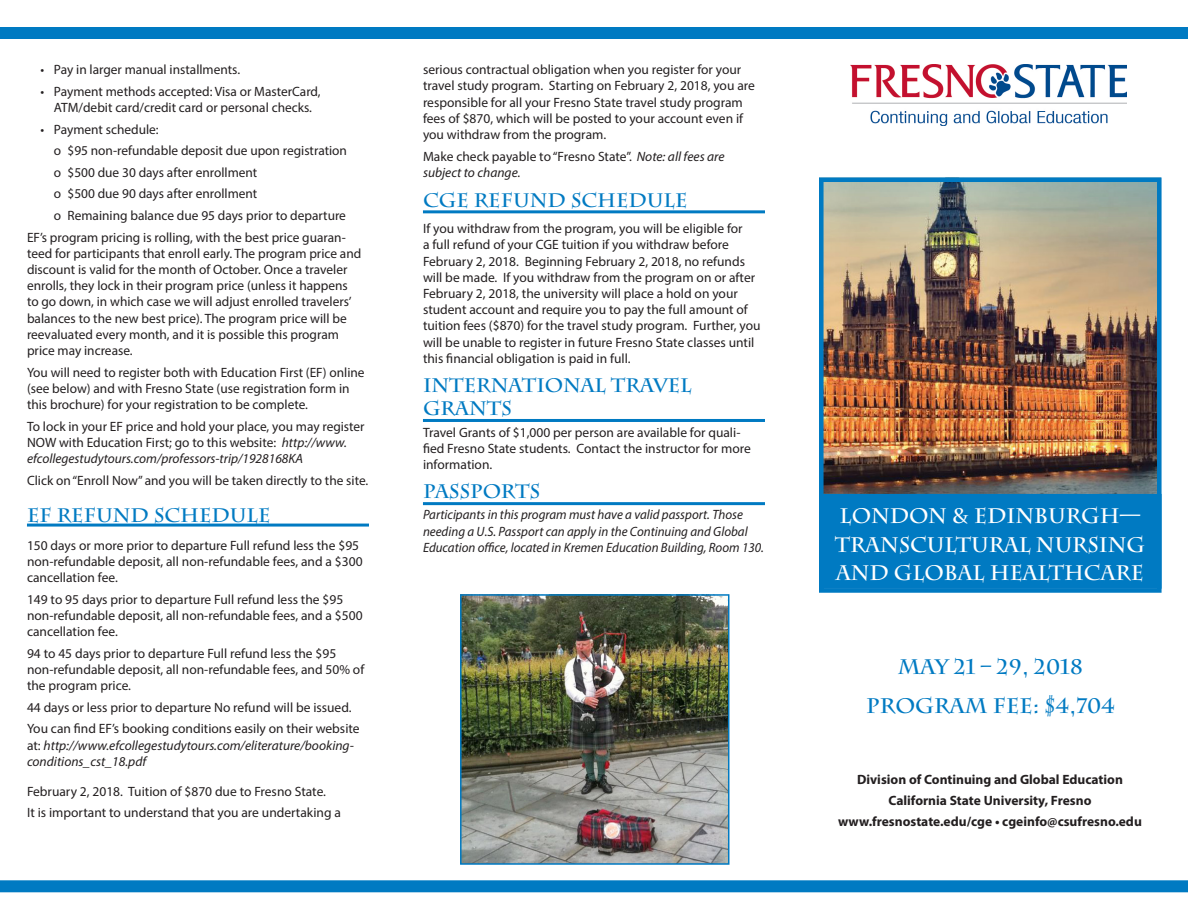
<style>
.page{position:relative;width:1188px;height:918px;background:#fff}
.page>*{position:absolute;margin:0;border:0;box-sizing:border-box;transform-origin:0 0}
.t1{font:700 21px/28.5px "Charlemagne Std";color:#fff}
.t2{font:700 21px "Charlemagne Std";color:#007ac2}
.t3{font:700 19.5px/23.4px "Charlemagne Std";color:#007ac2}
.t4{font:13.5px/16.2px "Myriad Pro";color:#231f20}
.t5{font:italic 13.5px/16.2px "Myriad Pro";color:#231f20;scale:.96 1}
.t6{font:italic 13.5px/16.2px "Myriad Pro";color:#231f20}
.t7{font:700 13.5px "Myriad Pro";color:#231f20}
.s1{font-style:italic}
.s2{font-style:normal}
</style>
<div class="page">
<img style="left:825px;top:183px;width:331px;height:311px">
<img style="left:851px;top:64px;width:276px;height:61px">
<div style="left:820px;top:494px;width:342px;height:95px;background:#007ac2"></div>
<div style="left:0;top:27px;width:1188px;height:12px;background:#007ac2"></div>
<div style="left:0;top:880px;width:1188px;height:12px;background:#007ac2"></div>
<hr style="left:27px;top:524px;width:342px;height:3px;background:#007ac2">
<div style="left:819px;top:177px;width:343px;height:416px;border:5px solid #007ac2"></div>
<hr style="left:423px;top:210px;width:342px;height:3px;background:#007ac2">
<img style="left:463px;top:597px;width:263px;height:265px">
<div style="left:460px;top:594px;width:269px;height:271px;border:2px solid #007ac2"></div>
<hr style="left:423px;top:419px;width:342px;height:3px;background:#007ac2">
<hr style="left:423px;top:502px;width:342px;height:3px;background:#007ac2">
<p class="t4" style="left:40px;top:61px;width:201px">• Pay in larger manual installments.</p>
<p class="t4" style="left:40px;top:83px;width:282px;text-align:center">• Payment methods accepted: Visa or MasterCard,<br>ATM/debit card/credit card or personal checks.</p>
<p class="t4" style="left:40px;top:121px;width:120px">• Payment schedule:</p>
<p class="t4" style="left:54px;top:142px;width:295px">o $95 non-refundable deposit due upon registration</p>
<p class="t4" style="left:54px;top:164px;width:205px">o $500 due 30 days after enrollment</p>
<p class="t4" style="left:54px;top:186px;width:205px">o $500 due 90 days after enrollment</p>
<p class="t4" style="left:54px;top:207px;width:294px">o Remaining balance due 95 days prior to departure</p>
<p class="t4" style="left:27px;top:229px;width:336px">EF’s program pricing is rolling, with the best price guaran&shy;teed for participants that enroll early. The program price and discount is valid for the month of October. Once a traveler enrolls, they lock in their program price (unless it happens to go down, in which case we will adjust enrolled travelers’ balances to the new best price). The program price will be reevaluated every month, and it is possible this program price may increase.</p>
<p class="t4" style="left:27px;top:364px;width:339px">You will need to register both with Education First (EF) online (see below) and with Fresno State (use registration form in this brochure) for your registration to be complete.</p>
<p class="t4" style="left:27px;top:418px;width:339px">To lock in your EF price and hold your place, you may register<br>NOW with Education First; go to this website: <span class="s1">http://www. efcollegestudytours.com/professors-trip/1928168KA</span></p>
<p class="t4" style="left:27px;top:472px;width:343px">Click on “Enroll Now” and you will be taken directly to the site.</p>
<p class="t3" style="left:27px;top:503px;width:245px">EF REFUND SCHEDULE</p>
<p class="t4" style="left:27px;top:537px;width:337px">150 days or more prior to departure Full refund less the $95 non-refundable deposit, all non-refundable fees, and a $300 cancellation fee.</p>
<p class="t4" style="left:27px;top:591px;width:337px">149 to 95 days prior to departure Full refund less the $95 non-refundable deposit, all non-refundable fees, and a $500 cancellation fee.</p>
<p class="t4" style="left:27px;top:645px;width:339px">94 to 45 days prior to departure Full refund less the $95 non-refundable deposit, all non-refundable fees, and 50% of the program price.</p>
<p class="t4" style="left:27px;top:699px;width:326px">44 days or less prior to departure No refund will be issued.</p>
<p class="t6" style="left:27px;top:721px;width:334px"><span class="s2">You can find EF’s booking conditions easily on their website at:</span> http://www.efcollegestudytours.com/eliterature/booking&shy;conditions_cst_18.pdf</p>
<p class="t4" style="left:27px;top:783px;width:301px">February 2, 2018. Tuition of $870 due to Fresno State.</p>
<p class="t4" style="left:27px;top:804px;width:316px">It is important to understand that you are undertaking a</p>
<p class="t4" style="left:423px;top:61px;width:333px">serious contractual obligation when you register for your travel study program. Starting on February 2, 2018, you are responsible for all your Fresno State travel study program fees of $870, which will be posted to your account even if you withdraw from the program.</p>
<p class="t4" style="left:423px;top:148px;width:303px">Make check payable to “Fresno State”. <span class="s1">Note: all fees are subject to change.</span></p>
<p class="t3" style="left:423px;top:189px;width:266px">CGE REFUND SCHEDULE</p>
<p class="t4" style="left:423px;top:220px;width:339px">If you withdraw from the program, you will be eligible for<br>a full refund of your CGE tuition if you withdraw before February 2, 2018. Beginning February 2, 2018, no refunds will be made. If you withdraw from the program on or after February 2, 2018, the university will place a hold on your student account and require you to pay the full amount of tuition fees ($870) for the travel study program. Further, you will be unable to register in future Fresno State classes until this financial obligation is paid in full.</p>
<p class="t3" style="left:423px;top:373px;width:270px">INTERNATIONAL TRAVEL<br>GRANTS</p>
<p class="t4" style="left:423px;top:424px;width:329px">Travel Grants of $1,000 per person are available for quali&shy;fied Fresno State students. Contact the instructor for more information.</p>
<p class="t3" style="left:423px;top:480px;width:119px">PASSPORTS</p>
<p class="t5" style="left:423px;top:507px;width:357px">Participants in this program must have a valid passport. Those needing a U.S. Passport can apply in the Continuing and Global<br>Education office, located in Kremen Education Building, Room 130.</p>
<p class="t1" style="left:835px;top:502px;width:312px">LONDON &amp; EDINBURGH—<br>TRANSCULTURAL NURSING<br>AND GLOBAL HEALTHCARE</p>
<p class="t2" style="left:898px;top:655px;width:186px">MAY 21 – 29, 2018</p>
<p class="t2" style="left:866px;top:693px;width:250px">PROGRAM FEE: $4,704</p>
<p class="t7" style="left:857px;top:771px;width:267px">Division of Continuing and Global Education</p>
<p class="t7" style="left:888px;top:792px;width:205px">California State University, Fresno</p>
<p class="t7" style="left:838px;top:813px;width:305px">www.fresnostate.edu/cge • cgeinfo@csufresno.edu</p>
</div>
